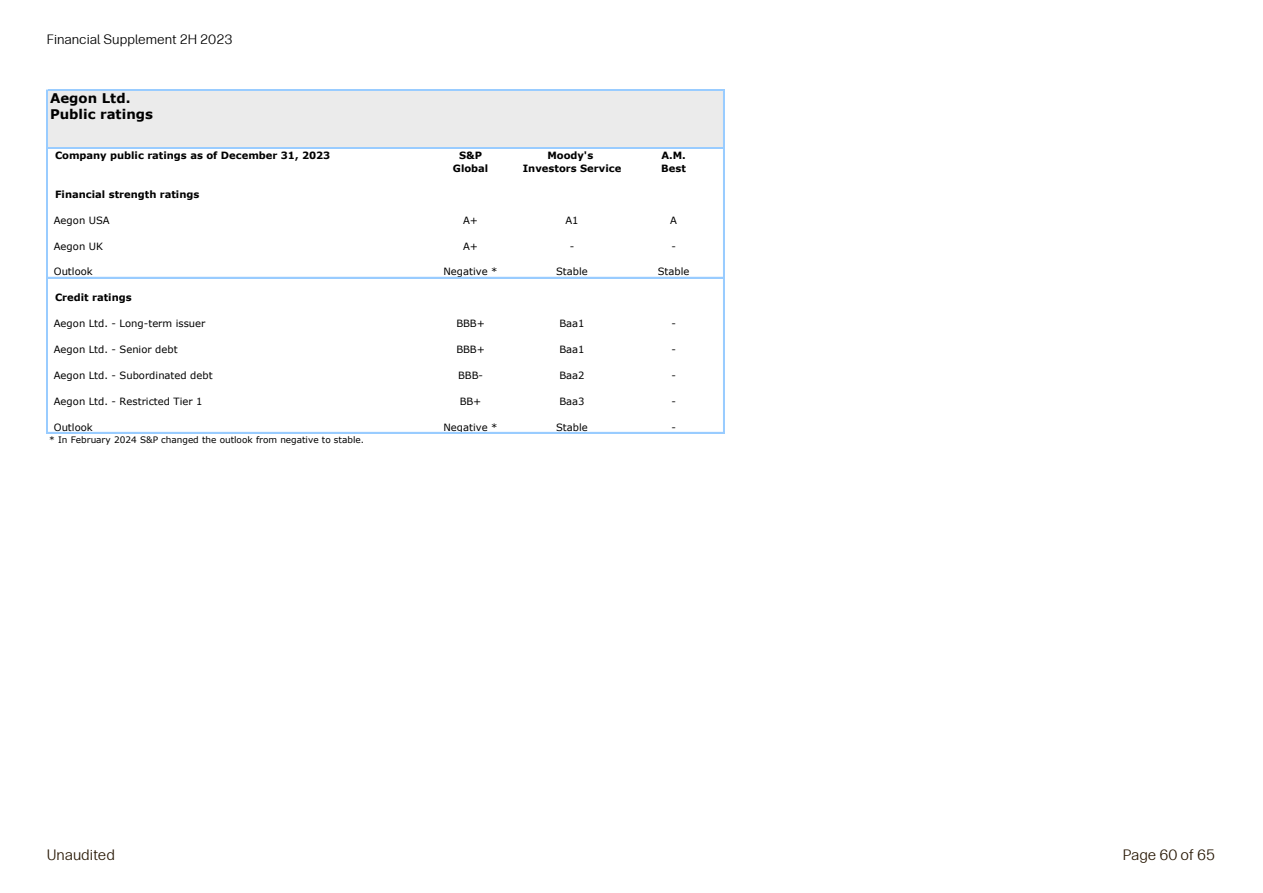
<style>
.page{position:relative;width:1263px;height:893px;background:#fff}
.page>*{position:absolute;margin:0;border:0;box-sizing:border-box;transform-origin:0 0}
.t1{font:15px "Forever Forma Body Text";color:#281805}
.t2{font:13.5px "Forever Forma Body Text";color:#000}
.t3{font:700 13.35px/16px "Verdana";color:#000}
.t4{font:10.05px "Verdana";color:#000}
.t5{font:700 10.05px "Verdana";color:#000}
.t6{font:8.85px "Verdana";color:#000}
</style>
<div class="page">
<div style="left:47px;top:90px;width:677px;height:59px;background:#ebebeb"></div>
<hr style="left:46px;top:90px;width:1px;height:343px;background:#9cf">
<hr style="left:47px;top:90px;width:1px;height:343px;background:#9cf">
<hr style="left:723px;top:91px;width:1px;height:342px;background:#9cf">
<hr style="left:48px;top:90px;width:676px;height:1px;background:#9cf">
<hr style="left:48px;top:148px;width:676px;height:1px;background:#9cf">
<hr style="left:48px;top:277px;width:676px;height:1px;background:#9cf">
<hr style="left:48px;top:432px;width:676px;height:1px;background:#9cf">
<h2 class="t2" style="left:47px;top:30px;width:187px">Financial Supplement 2H 2023</h2>
<p class="t3" style="left:50px;top:90px;width:104px">Aegon Ltd.<br>Public ratings</p>
<p class="t5" style="left:55px;top:148px;width:277px">Company public ratings as of December 31, 2023</p>
<p class="t5" style="left:459px;top:148px;width:25px">S&amp;P</p>
<p class="t5" style="left:547px;top:148px;width:47px">Moody's</p>
<p class="t5" style="left:661px;top:148px;width:26px">A.M.</p>
<p class="t5" style="left:453px;top:161px;width:37px">Global</p>
<p class="t5" style="left:523px;top:161px;width:100px">Investors Service</p>
<p class="t5" style="left:661px;top:161px;width:26px">Best</p>
<p class="t5" style="left:55px;top:187px;width:146px">Financial strength ratings</p>
<p class="t4" style="left:54px;top:213px;width:57px">Aegon USA</p>
<p class="t4" style="left:463px;top:213px;width:16px">A+</p>
<p class="t4" style="left:565px;top:213px;width:15px">A1</p>
<p class="t4" style="left:670px;top:213px;width:8px">A</p>
<p class="t4" style="left:54px;top:239px;width:51px">Aegon UK</p>
<p class="t4" style="left:463px;top:239px;width:16px">A+</p>
<p class="t4" style="left:570px;top:239px;width:6px">-</p>
<p class="t4" style="left:671px;top:239px;width:6px">-</p>
<p class="t4" style="left:54px;top:265px;width:41px">Outlook</p>
<p class="t4" style="left:443px;top:265px;width:56px">Negative *</p>
<p class="t4" style="left:556px;top:265px;width:33px">Stable</p>
<p class="t4" style="left:658px;top:265px;width:33px">Stable</p>
<p class="t5" style="left:55px;top:291px;width:78px">Credit ratings</p>
<p class="t4" style="left:54px;top:317px;width:153px">Aegon Ltd. - Long-term issuer</p>
<p class="t4" style="left:456px;top:317px;width:30px">BBB+</p>
<p class="t4" style="left:559px;top:317px;width:27px">Baa1</p>
<p class="t4" style="left:671px;top:317px;width:6px">-</p>
<p class="t4" style="left:54px;top:342px;width:125px">Aegon Ltd. - Senior debt</p>
<p class="t4" style="left:456px;top:342px;width:30px">BBB+</p>
<p class="t4" style="left:559px;top:342px;width:27px">Baa1</p>
<p class="t4" style="left:671px;top:342px;width:6px">-</p>
<p class="t4" style="left:54px;top:368px;width:160px">Aegon Ltd. - Subordinated debt</p>
<p class="t4" style="left:458px;top:368px;width:26px">BBB-</p>
<p class="t4" style="left:559px;top:368px;width:27px">Baa2</p>
<p class="t4" style="left:671px;top:368px;width:6px">-</p>
<p class="t4" style="left:54px;top:394px;width:150px">Aegon Ltd. - Restricted Tier 1</p>
<p class="t4" style="left:460px;top:394px;width:23px">BB+</p>
<p class="t4" style="left:559px;top:394px;width:27px">Baa3</p>
<p class="t4" style="left:671px;top:394px;width:6px">-</p>
<p class="t4" style="left:54px;top:420px;width:41px">Outlook</p>
<p class="t4" style="left:443px;top:420px;width:56px">Negative *</p>
<p class="t4" style="left:556px;top:420px;width:33px">Stable</p>
<p class="t4" style="left:671px;top:420px;width:6px">-</p>
<p class="t6" style="left:49px;top:434px;width:316px">* In February 2024 S&amp;P changed the outlook from negative to stable.</p>
<h1 class="t1" style="left:47px;top:844px;width:70px">Unaudited</h1>
<h1 class="t1" style="left:1123px;top:844px;width:94px">Page 60 of 65</h1>
</div>
